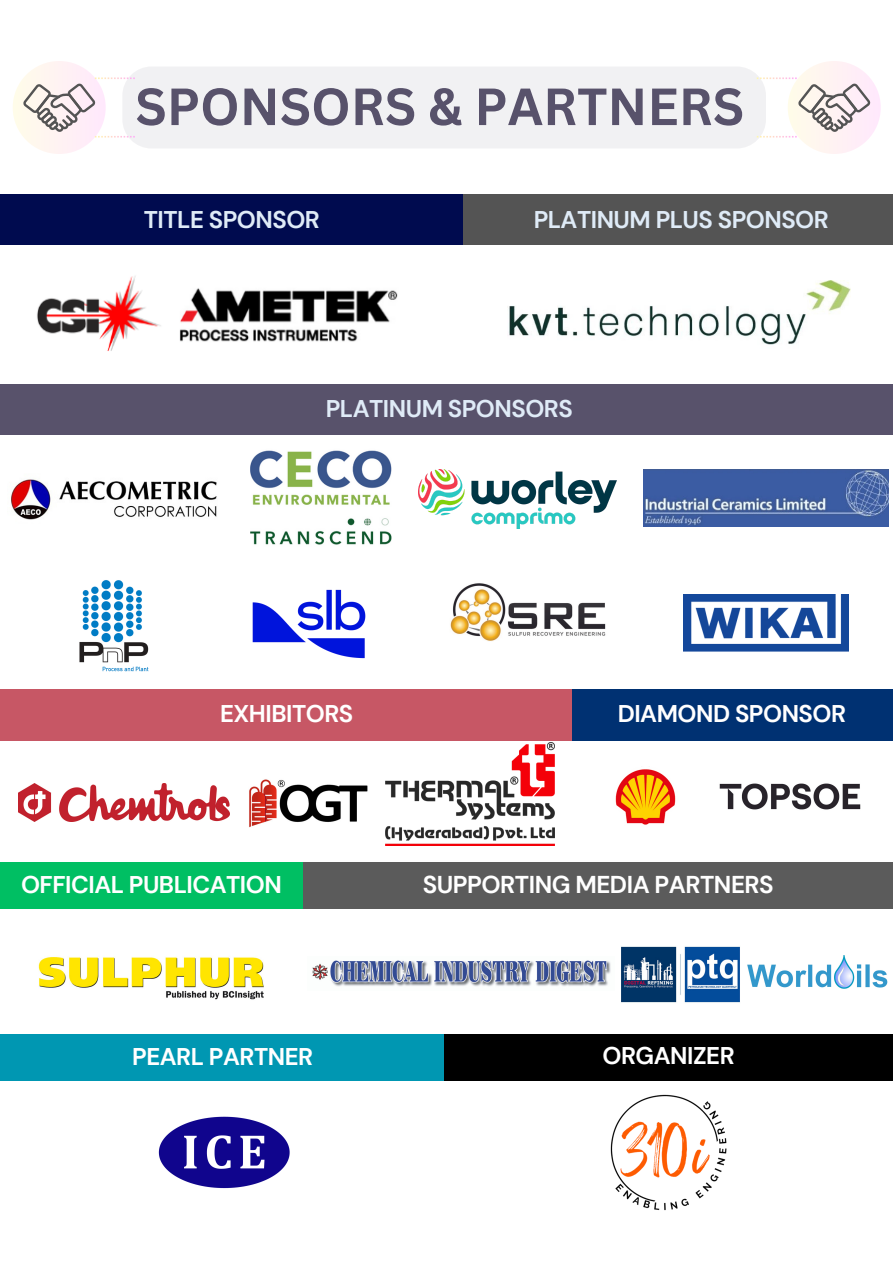
<style>
.page{position:relative;width:893px;height:1264px;background:#fff}
.page>*{position:absolute;margin:0;border:0;box-sizing:border-box;transform-origin:0 0}
.t1{font:700 51.15px "Canva Sans";color:#58526b}
.t2{font:700 24.3px "DM Sans";letter-spacing:-.02em;color:#fff}
.t3{font:700 24.15px "DM Sans";letter-spacing:-.02em;color:#fff}
.t4{font:700 24.15px "DM Sans";letter-spacing:-.02em;color:#dfebf7}
</style>
<div class="page">
<div style="left:122px;top:66px;width:644px;height:82px;background:#f1f1f3;border-radius:29px"></div>
<div style="left:13px;top:61px;width:93px;height:93px;background:#fff4f1;border-radius:50%"></div>
<svg style="left:23px;top:77px;width:112px;height:60px"></svg>
<div style="left:787px;top:61px;width:93px;height:93px;background:#fff1f4;border-radius:50%"></div>
<svg style="left:756px;top:77px;width:114px;height:60px"></svg>
<div style="left:0;top:862px;width:303px;height:46px;background:#00bf63"></div>
<img style="left:38px;top:957px;width:226px;height:43px">
<div style="left:0;top:384px;width:892px;height:50px;background:#58526b"></div>
<div style="left:571px;top:688px;width:321px;height:52px;background:#003172"></div>
<img style="left:719px;top:783px;width:142px;height:27px">
<img style="left:249px;top:779px;width:119px;height:49px">
<img style="left:19px;top:783px;width:210px;height:39px">
<div style="left:303px;top:862px;width:589px;height:46px;background:#5b5b5b"></div>
<img style="left:621px;top:946px;width:119px;height:57px">
<img style="left:312px;top:960px;width:299px;height:27px">
<img style="left:747px;top:955px;width:141px;height:34px">
<div style="left:0;top:194px;width:463px;height:51px;background:#000b4f"></div>
<img style="left:37px;top:276px;width:361px;height:75px">
<div style="left:464px;top:194px;width:428px;height:51px;background:#545454"></div>
<img style="left:509px;top:280px;width:341px;height:65px">
<div style="left:0;top:1034px;width:447px;height:46px;background:#0097b2"></div>
<img style="left:610px;top:1094px;width:116px;height:116px">
<img style="left:11px;top:479px;width:206px;height:41px">
<img style="left:684px;top:595px;width:164px;height:56px">
<img style="left:252px;top:589px;width:114px;height:70px">
<img style="left:419px;top:469px;width:198px;height:60px">
<img style="left:644px;top:469px;width:244px;height:57px">
<img style="left:450px;top:583px;width:156px;height:58px">
<img style="left:250px;top:450px;width:141px;height:95px">
<img style="left:586px;top:740px;width:118px;height:85px">
<div style="left:444px;top:1034px;width:448px;height:46px;background:#000"></div>
<img style="left:158px;top:1116px;width:132px;height:73px">
<img style="left:79px;top:580px;width:70px;height:92px">
<div style="left:0;top:688px;width:571px;height:52px;background:#c75765"></div>
<img style="left:385px;top:742px;width:169px;height:103px">
<p class="t1" style="left:135px;top:70px;width:610px">SPONSORS &amp; PARTNERS</p>
<p class="t4" style="left:144px;top:204px;width:178px">TITLE SPONSOR</p>
<p class="t4" style="left:533px;top:204px;width:297px">PLATINUM PLUS SPONSOR</p>
<p class="t4" style="left:326px;top:393px;width:248px">PLATINUM SPONSORS</p>
<p class="t3" style="left:220px;top:697px;width:135px">EXHIBITORS</p>
<p class="t3" style="left:617px;top:697px;width:230px">DIAMOND SPONSOR</p>
<p class="t3" style="left:21px;top:869px;width:262px">OFFICIAL PUBLICATION</p>
<p class="t3" style="left:132px;top:1040px;width:182px">PEARL PARTNER</p>
<p class="t2" style="left:422px;top:869px;width:352px">SUPPORTING MEDIA PARTNERS</p>
<p class="t3" style="left:602px;top:1039px;width:134px">ORGANIZER</p>
</div>
